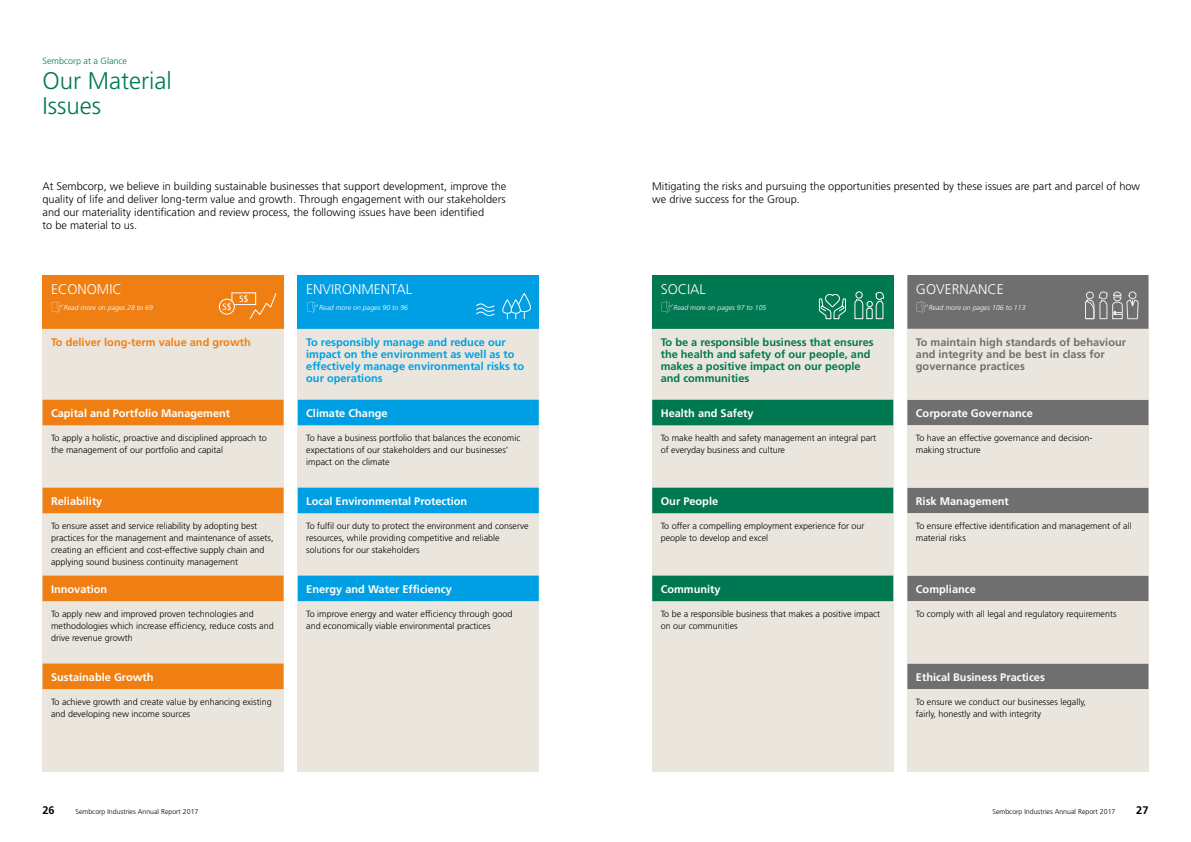
<style>
.page{position:relative;width:1191px;height:842px;background:#fff}
.page>*{position:absolute;margin:0;border:0;box-sizing:border-box;transform-origin:0 0}
.t1{font:300 24px/25px "Frutiger";color:#007852}
.t2{font:300 14px "Frutiger";color:#fff}
.t3{font:300 11px/13px "Frutiger";color:#000}
.t4{font:700 11px "Frutiger";color:#fff}
.t5{font:700 11px/12px "Frutiger";color:#007852}
.t6{font:700 11px/12px "Frutiger";color:#009fe3}
.t7{font:700 11px/12px "Frutiger";color:#706f6f}
.t8{font:700 11px "Frutiger";color:#f07f13}
.t9{font:700 11px "Frutiger";color:#000}
.t10{font:300 9px/12px "Frutiger";color:#000}
.t11{font:300 9px "Frutiger";color:#007852}
.t12{font:italic 300 7px "Frutiger";color:#fff}
.t13{font:300 7px "Frutiger";color:#000}
</style>
<div class="page">
<div style="left:652px;top:275px;width:241px;height:496px;background:#ebe6dd"></div>
<div style="left:652px;top:275px;width:241px;height:54px;background:#007852"></div>
<svg style="left:652px;top:400px;width:241px;height:201px"></svg>
<svg style="left:661px;top:301px;width:11px;height:11px"></svg>
<svg style="left:818px;top:294px;width:28px;height:26px"></svg>
<svg style="left:854px;top:291px;width:30px;height:29px"></svg>
<div style="left:907px;top:275px;width:241px;height:496px;background:#ebe6dd"></div>
<div style="left:907px;top:275px;width:241px;height:54px;background:#706f6f"></div>
<svg style="left:907px;top:399px;width:241px;height:290px"></svg>
<svg style="left:916px;top:301px;width:12px;height:11px"></svg>
<svg style="left:1084px;top:275px;width:55px;height:45px;background:#828181"></svg>
<div style="left:43px;top:275px;width:240px;height:496px;background:#ebe6dd"></div>
<div style="left:43px;top:275px;width:240px;height:54px;background:#f07f13"></div>
<svg style="left:43px;top:400px;width:240px;height:289px"></svg>
<svg style="left:52px;top:301px;width:11px;height:11px"></svg>
<div style="left:231px;top:292px;width:25px;height:13px;border:1px solid #fff"></div>
<svg style="left:219px;top:299px;width:15px;height:15px"></svg>
<div style="left:219px;top:299px;width:16px;height:16px;border:1px solid #fff;border-radius:50%"></div>
<svg style="left:223px;top:303px;width:8px;height:8px"></svg>
<svg style="left:239px;top:292px;width:38px;height:28px"></svg>
<div style="left:298px;top:275px;width:241px;height:496px;background:#ebe6dd"></div>
<div style="left:298px;top:275px;width:241px;height:54px;background:#009fe3"></div>
<svg style="left:298px;top:400px;width:241px;height:201px"></svg>
<svg style="left:307px;top:301px;width:11px;height:11px"></svg>
<svg style="left:476px;top:303px;width:19px;height:13px"></svg>
<svg style="left:502px;top:293px;width:29px;height:26px"></svg>
<p class="t11" style="left:43px;top:56px;width:86px">Sembcorp at a Glance</p>
<h1 class="t1" style="left:43px;top:68px;width:131px">Our Material<br>Issues</h1>
<p class="t3" style="left:43px;top:180px;width:465px">At Sembcorp, we believe in building sustainable businesses that support development, improve the quality of life and deliver long-term value and growth. Through engagement with our stakeholders and our materiality identification and review process, the following issues have been identified<br>to be material to us.</p>
<h2 class="t2" style="left:51px;top:282px;width:72px">ECONOMIC</h2>
<p class="t12" style="left:64px;top:304px;width:91px">Read more on pages 28 to 69</p>
<p class="t8" style="left:51px;top:336px;width:201px">To deliver long-term value and growth</p>
<p class="t4" style="left:51px;top:406px;width:181px">Capital and Portfolio Management</p>
<p class="t10" style="left:51px;top:432px;width:217px">To apply a holistic, proactive and disciplined approach to the management of our portfolio and capital</p>
<p class="t4" style="left:51px;top:494px;width:53px">Reliability</p>
<p class="t10" style="left:51px;top:520px;width:224px">To ensure asset and service reliability by adopting best practices for the management and maintenance of assets, creating an efficient and cost-effective supply chain and applying sound business continuity management</p>
<p class="t4" style="left:51px;top:582px;width:58px">Innovation</p>
<p class="t10" style="left:51px;top:608px;width:224px">To apply new and improved proven technologies and methodologies which increase efficiency, reduce costs and drive revenue growth</p>
<p class="t4" style="left:51px;top:670px;width:104px">Sustainable Growth</p>
<p class="t10" style="left:51px;top:695px;width:222px">To achieve growth and create value by enhancing existing and developing new income sources</p>
<h2 class="t2" style="left:306px;top:282px;width:107px">ENVIRONMENTAL</h2>
<p class="t12" style="left:319px;top:304px;width:91px">Read more on pages 90 to 96</p>
<p class="t6" style="left:306px;top:336px;width:219px">To responsibly manage and reduce our impact on the environment as well as to effectively manage environmental risks to our operations</p>
<p class="t4" style="left:306px;top:406px;width:83px">Climate Change</p>
<p class="t10" style="left:306px;top:432px;width:216px">To have a business portfolio that balances the economic expectations of our stakeholders and our businesses’ impact on the climate</p>
<p class="t4" style="left:306px;top:494px;width:162px">Local Environmental Protection</p>
<p class="t10" style="left:306px;top:520px;width:224px">To fulfil our duty to protect the environment and conserve resources, while providing competitive and reliable solutions for our stakeholders</p>
<p class="t4" style="left:306px;top:582px;width:147px">Energy and Water Efficiency</p>
<p class="t10" style="left:306px;top:608px;width:208px">To improve energy and water efficiency through good and economically viable environmental practices</p>
<p class="t3" style="left:652px;top:180px;width:489px">Mitigating the risks and pursuing the opportunities presented by these issues are part and parcel of how we drive success for the Group.</p>
<h2 class="t2" style="left:660px;top:282px;width:47px">SOCIAL</h2>
<p class="t12" style="left:673px;top:304px;width:94px">Read more on pages 97 to 105</p>
<p class="t5" style="left:660px;top:336px;width:214px">To be a responsible business that ensures the health and safety of our people, and makes a positive impact on our people and communities</p>
<p class="t4" style="left:660px;top:406px;width:94px">Health and Safety</p>
<p class="t10" style="left:660px;top:432px;width:217px">To make health and safety management an integral part of everyday business and culture</p>
<p class="t4" style="left:660px;top:494px;width:59px">Our People</p>
<p class="t10" style="left:660px;top:520px;width:205px">To offer a compelling employment experience for our people to develop and excel</p>
<p class="t4" style="left:660px;top:582px;width:61px">Community</p>
<p class="t10" style="left:660px;top:608px;width:221px">To be a responsible business that makes a positive impact on our communities</p>
<h2 class="t2" style="left:916px;top:282px;width:89px">GOVERNANCE</h2>
<p class="t12" style="left:928px;top:304px;width:98px">Read more on pages 106 to 113</p>
<p class="t7" style="left:916px;top:336px;width:212px">To maintain high standards of behaviour and integrity and be best in class for governance practices</p>
<p class="t4" style="left:916px;top:406px;width:118px">Corporate Governance</p>
<p class="t10" style="left:916px;top:432px;width:178px">To have an effective governance and decision&shy;making structure</p>
<p class="t4" style="left:916px;top:494px;width:94px">Risk Management</p>
<p class="t10" style="left:916px;top:520px;width:217px">To ensure effective identification and management of all material risks</p>
<p class="t4" style="left:916px;top:582px;width:61px">Compliance</p>
<p class="t10" style="left:916px;top:608px;width:202px">To comply with all legal and regulatory requirements</p>
<p class="t4" style="left:916px;top:670px;width:130px">Ethical Business Practices</p>
<p class="t10" style="left:916px;top:695px;width:172px">To ensure we conduct our businesses legally, fairly, honestly and with integrity</p>
<p class="t9" style="left:43px;top:803px;width:14px">26</p>
<p class="t13" style="left:75px;top:807px;width:124px">Sembcorp Industries Annual Report 2017</p>
<p class="t13" style="left:992px;top:807px;width:124px">Sembcorp Industries Annual Report 2017</p>
<p class="t9" style="left:1136px;top:803px;width:14px">27</p>
</div>
